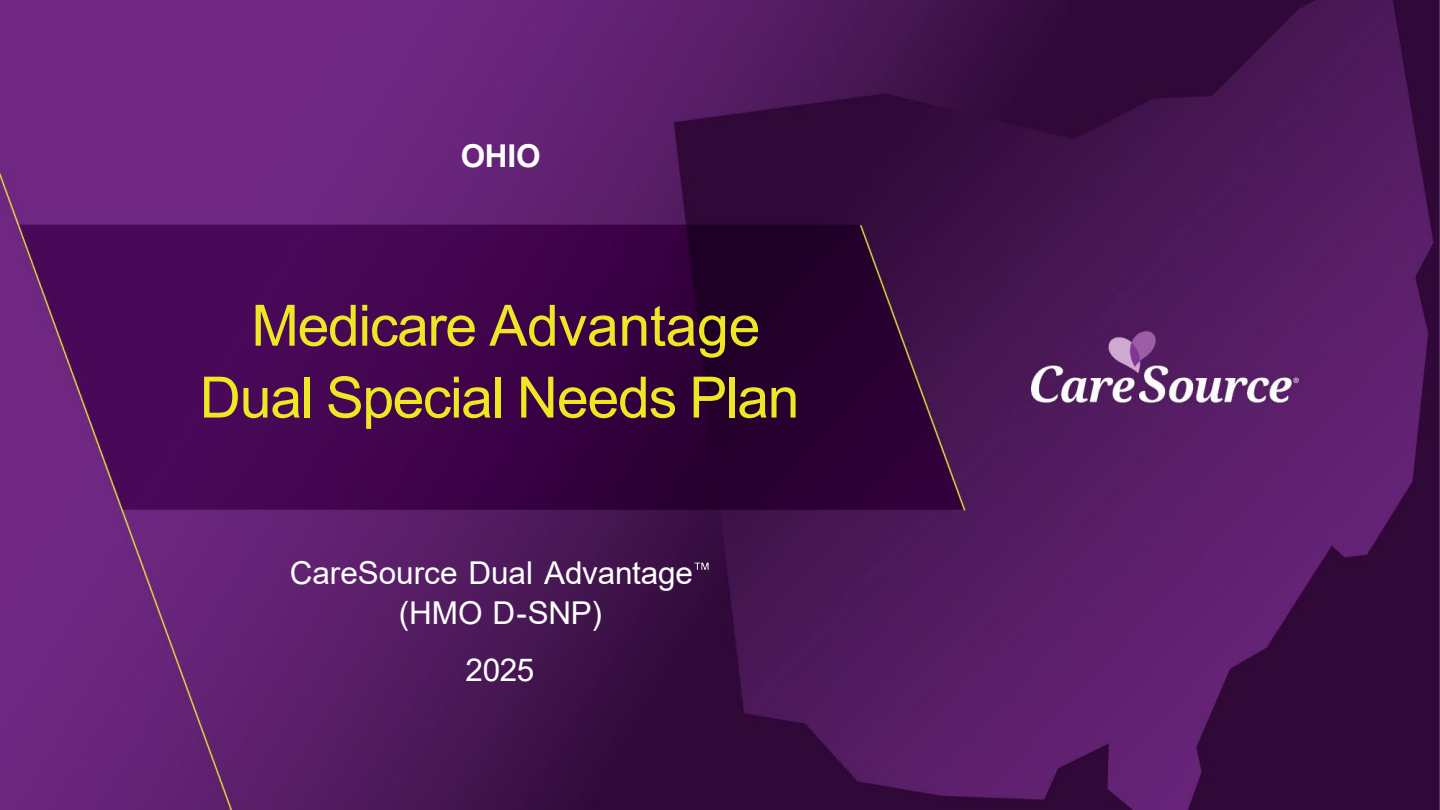
<style>
.page{position:relative;width:1440px;height:810px;background:#fff}
.page>*{position:absolute;margin:0;border:0;box-sizing:border-box;transform-origin:0 0}
.t1{font:57px/71.8px "Arial";letter-spacing:-.02em;color:#eee824;text-align:center}
.t2{font:31.5px/40.3px "Arial";color:#fff;text-align:center}
.t3{font:700 31.5px "Arial";color:#fff}
</style>
<div class="page">
<img style="left:0;top:0;width:1440px;height:810px">
<img style="left:682px;top:552px;width:39px;height:38px">
<h1 class="t3" style="left:461px;top:133px;width:81px">OHIO</h1>
<p class="t1" style="left:200px;top:289px;width:601px">Medicare Advantage<br>Dual Special Needs Plan</p>
<p class="t2" style="left:290px;top:552px;width:405px">CareSource Dual Advantage (HMO D-SNP)</p>
<p class="t2" style="left:466px;top:650px;width:70px">2025</p>
</div>
